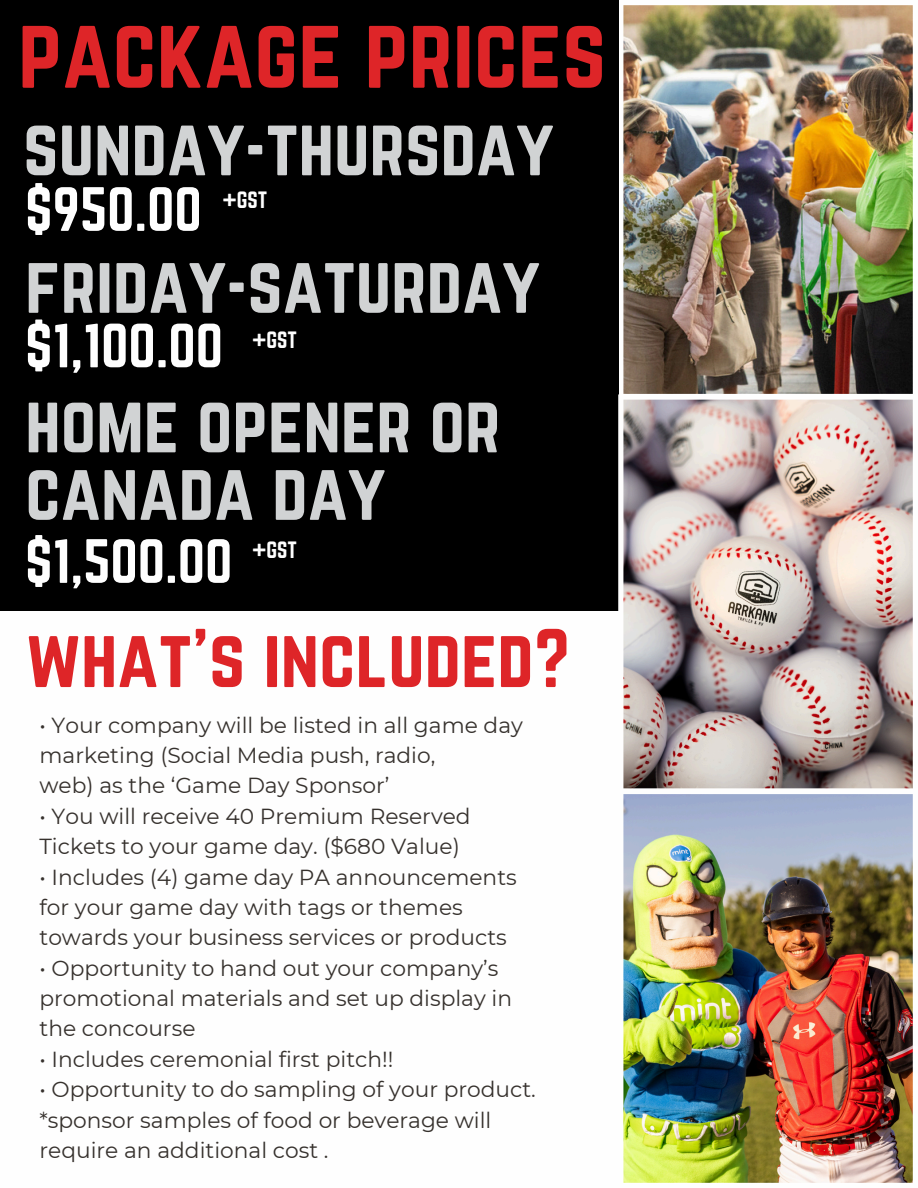
<style>
.page{position:relative;width:918px;height:1188px;background:#fff}
.page>*{position:absolute;margin:0;border:0;box-sizing:border-box;transform-origin:0 0}
.t1{font:88.35px "Norwester";color:#de2528}
.t2{font:72.75px "Norwester";color:#de2528}
.t3{font:71.1px/67.5px "Norwester";color:#d1d3d4}
.t4{font:54.6px "Norwester";color:#fefefe}
.t5{font:21.75px/30.3px "Montserrat";color:#36312d}
.t6{font:20.7px "Norwester";color:#fefefe}
</style>
<div class="page">
<img style="left:618px;top:0;width:295px;height:394px">
<div style="left:0;top:0;width:618px;height:611px;background:#000"></div>
<img style="left:623px;top:794px;width:290px;height:389px">
<img style="left:618px;top:394px;width:295px;height:395px">
<p class="t1" style="left:18px;top:-1px;width:590px">package prices</p>
<p class="t3" style="left:23px;top:113px;width:532px">sunday-thursday</p>
<p class="t4" style="left:25px;top:176px;width:178px">$950.00</p>
<p class="t6" style="left:222px;top:187px;width:46px">+GST</p>
<p class="t3" style="left:25px;top:251px;width:516px">friday-saturday</p>
<p class="t4" style="left:25px;top:313px;width:199px">$1,100.00</p>
<p class="t3" style="left:25px;top:390px;width:477px">home opener or canada day</p>
<p class="t4" style="left:25px;top:528px;width:209px">$1,500.00</p>
<p class="t2" style="left:25px;top:614px;width:546px">what’s included?</p>
<p class="t6" style="left:252px;top:327px;width:46px">+GST</p>
<p class="t6" style="left:252px;top:537px;width:46px">+GST</p>
<h4 class="t5" style="left:40px;top:710px;width:485px">• Your company will be listed in all game day marketing (Social Media push, radio,</h4>
<h3 class="t5" style="left:40px;top:770px;width:351px">web) as the ‘Game Day Sponsor’</h3>
<h4 class="t5" style="left:40px;top:801px;width:433px">• You will receive 40 Premium Reserved<br>Tickets to your game day. ($680 Value)</h4>
<h3 class="t5" style="left:40px;top:862px;width:479px">• Includes (4) game day PA announcements for your game day with tags or themes</h3>
<h4 class="t5" style="left:40px;top:922px;width:469px">towards your business services or products</h4>
<p class="t5" style="left:40px;top:953px;width:474px">• Opportunity to hand out your company’s promotional materials and set up display in</p>
<h2 class="t5" style="left:40px;top:1013px;width:157px">the concourse</h2>
<h2 class="t5" style="left:40px;top:1044px;width:355px">• Includes ceremonial first pitch!!</h2>
<p class="t5" style="left:40px;top:1074px;width:498px">• Opportunity to do sampling of your product.</p>
<h2 class="t5" style="left:40px;top:1105px;width:453px">*sponsor samples of food or beverage will require an additional cost .</h2>
</div>
